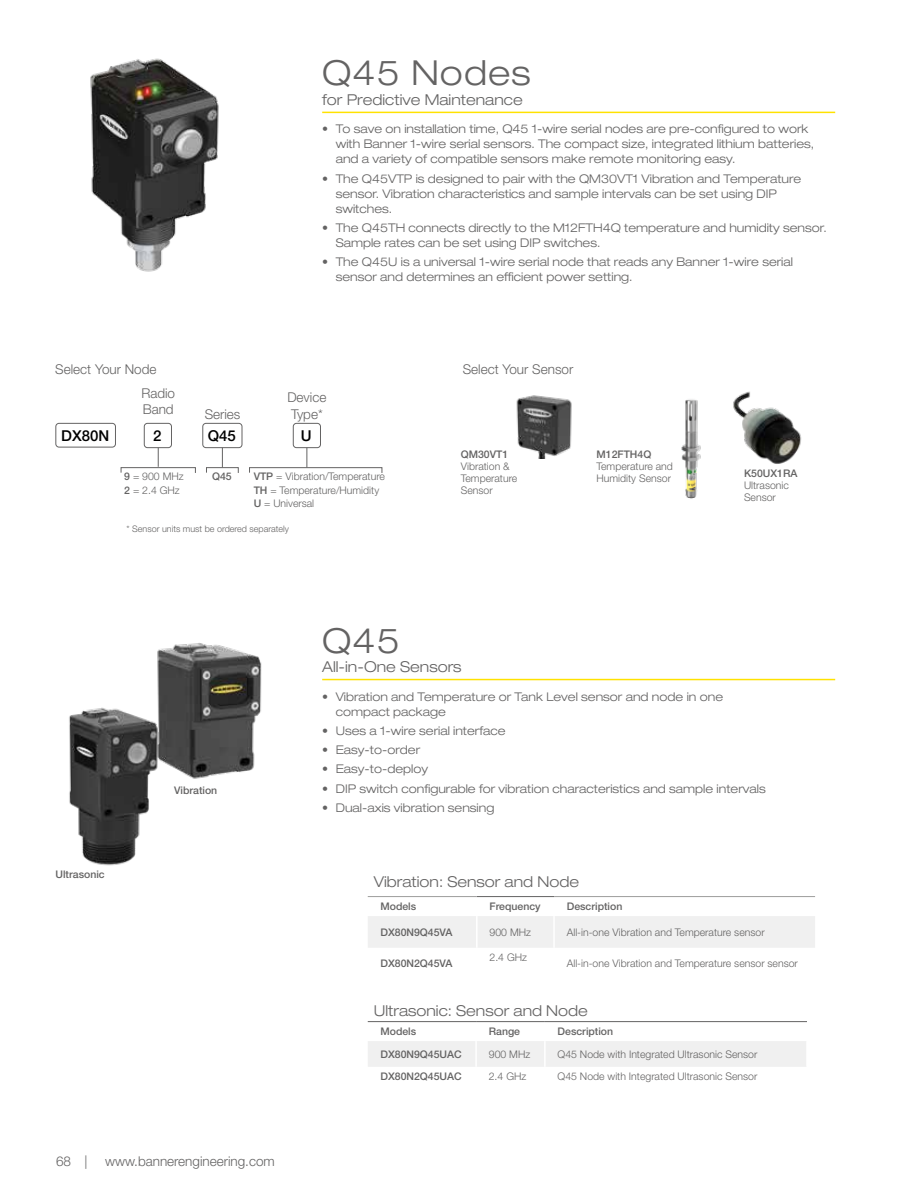
<style>
.page{position:relative;width:918px;height:1188px;background:#fff}
.page>*{position:absolute;margin:0;border:0;box-sizing:border-box;transform-origin:0 0}
.t1{font:300 expanded 34.5px "Helvetica Neue LT Pro";letter-spacing:.03em;color:#646363}
.t2{font:300 expanded 15px "Helvetica Neue LT Pro";color:#646363}
.t3{font:500 15px "Helvetica Neue LT Pro";color:#000}
.t4{font:300 13.5px/16.5px "Helvetica Neue LT Pro";color:#646363}
.t5{font:300 expanded 12px/15px "Helvetica Neue LT Pro";color:#646363}
.t6{font:300 10.5px/12px "Helvetica Neue LT Pro";color:#646363}
.t7{font:500 10.5px "Helvetica Neue LT Pro";color:#646363}
.t8{font:300 9px "Helvetica Neue LT Pro";color:#646363}
.s1{font-weight:500}
</style>
<div class="page">
<img style="left:90px;top:58px;width:129px;height:214px">
<hr style="left:322px;top:112px;width:513px;height:1px;background:#ffe200">
<hr style="left:322px;top:679px;width:513px;height:1px;background:#ffe200">
<hr style="left:158px;top:435px;width:1px;height:32px;background:#646363">
<div style="left:121px;top:467px;width:75px;height:6px;border:1px solid #646363"></div>
<hr style="left:222px;top:431px;width:1px;height:36px;background:#646363">
<div style="left:206px;top:467px;width:32px;height:6px;border:1px solid #646363"></div>
<hr style="left:307px;top:436px;width:1px;height:31px;background:#646363">
<div style="left:249px;top:467px;width:133px;height:6px;border:1px solid #646363"></div>
<div style="left:293px;top:423px;width:27px;height:25px;background:#fff;border-radius:3px"></div>
<div style="left:293px;top:423px;width:28px;height:25px;border:1px solid #646363;border-radius:3px"></div>
<div style="left:56px;top:423px;width:60px;height:24px;border:1px solid #646363;border-radius:3px"></div>
<div style="left:203px;top:423px;width:39px;height:25px;background:#fff;border-radius:3px"></div>
<div style="left:203px;top:423px;width:39px;height:25px;border:1px solid #646363;border-radius:3px"></div>
<div style="left:144px;top:423px;width:27px;height:25px;background:#fff;border-radius:3px"></div>
<div style="left:144px;top:423px;width:28px;height:25px;border:1px solid #646363;border-radius:3px"></div>
<img style="left:733px;top:391px;width:69px;height:73px">
<img style="left:516px;top:395px;width:56px;height:64px">
<img style="left:681px;top:399px;width:20px;height:100px">
<div style="left:368px;top:916px;width:447px;height:32px;background:#f0f0f0"></div>
<hr style="left:476px;top:916px;width:2px;height:32px;background:#fff">
<hr style="left:553px;top:916px;width:2px;height:32px;background:#fff">
<hr style="left:477px;top:896px;width:77px;height:1px;background:#646363">
<hr style="left:368px;top:896px;width:109px;height:1px;background:#9d9d9c">
<hr style="left:554px;top:896px;width:261px;height:1px;background:#9d9d9c">
<img style="left:157px;top:643px;width:105px;height:136px">
<img style="left:69px;top:702px;width:117px;height:164px">
<div style="left:368px;top:1041px;width:438px;height:26px;background:#f0f0f0"></div>
<hr style="left:475px;top:1041px;width:2px;height:26px;background:#fff">
<hr style="left:544px;top:1041px;width:2px;height:26px;background:#fff">
<hr style="left:368px;top:1021px;width:108px;height:1px;background:#646363">
<hr style="left:476px;top:1021px;width:69px;height:1px;background:#646363">
<hr style="left:545px;top:1021px;width:262px;height:1px;background:#646363">
<p class="t4" style="left:55px;top:360px;width:103px">Select Your Node</p>
<p class="t4" style="left:141px;top:385px;width:35px">Radio<br>Band</p>
<p class="t4" style="left:205px;top:405px;width:37px">Series</p>
<h1 class="t1" style="left:322px;top:53px;width:210px">Q45 Nodes</h1>
<p class="t2" style="left:322px;top:91px;width:202px">for Predictive Maintenance</p>
<p class="t5" style="left:336px;top:121px;width:480px;text-indent:-14px">• To save on installation time, Q45 1-wire serial nodes are pre-configured to work with Banner 1-wire serial sensors. The compact size, integrated lithium batteries, and a variety of compatible sensors make remote monitoring easy.</p>
<p class="t5" style="left:336px;top:171px;width:467px;text-indent:-14px">• The Q45VTP is designed to pair with the QM30VT1 Vibration and Temperature sensor. Vibration characteristics and sample intervals can be set using DIP switches.</p>
<p class="t5" style="left:336px;top:220px;width:493px;text-indent:-14px">• The Q45TH connects directly to the M12FTH4Q temperature and humidity sensor.<br>Sample rates can be set using DIP switches.</p>
<p class="t5" style="left:336px;top:254px;width:459px;text-indent:-14px">• The Q45U is a universal 1-wire serial node that reads any Banner 1-wire serial sensor and determines an efficient power setting.</p>
<p class="t4" style="left:287px;top:389px;width:41px">Device<br>Type*</p>
<p class="t4" style="left:463px;top:360px;width:112px">Select Your Sensor</p>
<p class="t3" style="left:61px;top:426px;width:50px">DX80N</p>
<p class="t3" style="left:153px;top:427px;width:10px">2</p>
<p class="t3" style="left:208px;top:427px;width:30px">Q45</p>
<p class="t3" style="left:301px;top:427px;width:12px">U</p>
<p class="t7" style="left:212px;top:470px;width:21px">Q45</p>
<p class="t6" style="left:254px;top:470px;width:133px;line-height:13.5px"><span class="s1">VTP</span> = Vibration/Temperature<br><span class="s1">TH</span> = Temperature/Humidity<br><span class="s1">U</span> = Universal</p>
<p class="t6" style="left:124px;top:470px;width:61px;line-height:13.5px"><span class="s1">9</span> = 900 MHz<br><span class="s1">2</span> = 2.4 GHz</p>
<p class="t8" style="left:127px;top:523px;width:164px">* Sensor units must be ordered separately</p>
<p class="t7" style="left:461px;top:448px;width:49px">QM30VT1</p>
<p class="t6" style="left:461px;top:460px;width:58px">Vibration &amp;<br>Temperature<br>Sensor</p>
<p class="t7" style="left:597px;top:448px;width:56px">M12FTH4Q</p>
<p class="t6" style="left:597px;top:460px;width:78px">Temperature and<br>Humidity Sensor</p>
<p class="t7" style="left:744px;top:467px;width:55px">K50UX1RA</p>
<p class="t6" style="left:744px;top:479px;width:46px">Ultrasonic<br>Sensor</p>
<p class="t7" style="left:56px;top:868px;width:51px">Ultrasonic</p>
<p class="t7" style="left:174px;top:784px;width:45px">Vibration</p>
<p class="t4" style="left:56px;top:1152px;width:33px">68 |</p>
<p class="t4" style="left:105px;top:1152px;width:171px">www.bannerengineering.com</p>
<h1 class="t1" style="left:322px;top:620px;width:79px">Q45</h1>
<p class="t2" style="left:322px;top:658px;width:141px">All-in-One Sensors</p>
<p class="t5" style="left:336px;top:689px;width:389px;text-indent:-14px">• Vibration and Temperature or Tank Level sensor and node in one compact package</p>
<p class="t5" style="left:322px;top:723px;width:185px">• Uses a 1-wire serial interface</p>
<p class="t5" style="left:322px;top:742px;width:99px">• Easy-to-order</p>
<p class="t5" style="left:322px;top:761px;width:107px">• Easy-to-deploy</p>
<p class="t5" style="left:322px;top:781px;width:445px">• DIP switch configurable for vibration characteristics and sample intervals</p>
<p class="t5" style="left:322px;top:800px;width:174px">• Dual-axis vibration sensing</p>
<p class="t2" style="left:374px;top:873px;width:207px">Vibration: Sensor and Node</p>
<p class="t7" style="left:381px;top:900px;width:37px">Models</p>
<p class="t7" style="left:490px;top:900px;width:53px">Frequency</p>
<p class="t7" style="left:567px;top:900px;width:57px">Description</p>
<p class="t7" style="left:381px;top:926px;width:73px">DX80N9Q45VA</p>
<p class="t6" style="left:490px;top:926px;width:43px">900 MHz</p>
<p class="t6" style="left:567px;top:926px;width:199px">All-in-one Vibration and Temperature sensor</p>
<p class="t7" style="left:381px;top:957px;width:73px">DX80N2Q45VA</p>
<p class="t6" style="left:490px;top:951px;width:39px">2.4 GHz</p>
<p class="t6" style="left:567px;top:957px;width:233px">All-in-one Vibration and Temperature sensor sensor</p>
<p class="t2" style="left:374px;top:1001px;width:216px">Ultrasonic: Sensor and Node</p>
<p class="t7" style="left:381px;top:1025px;width:37px">Models</p>
<p class="t7" style="left:489px;top:1025px;width:33px">Range</p>
<p class="t7" style="left:558px;top:1025px;width:57px">Description</p>
<p class="t7" style="left:380px;top:1048px;width:83px">DX80N9Q45UAC</p>
<p class="t6" style="left:489px;top:1048px;width:43px">900 MHz</p>
<p class="t6" style="left:558px;top:1048px;width:201px">Q45 Node with Integrated Ultrasonic Sensor</p>
<p class="t7" style="left:380px;top:1070px;width:83px">DX80N2Q45UAC</p>
<p class="t6" style="left:489px;top:1070px;width:39px">2.4 GHz</p>
<p class="t6" style="left:558px;top:1070px;width:201px">Q45 Node with Integrated Ultrasonic Sensor</p>
</div>
